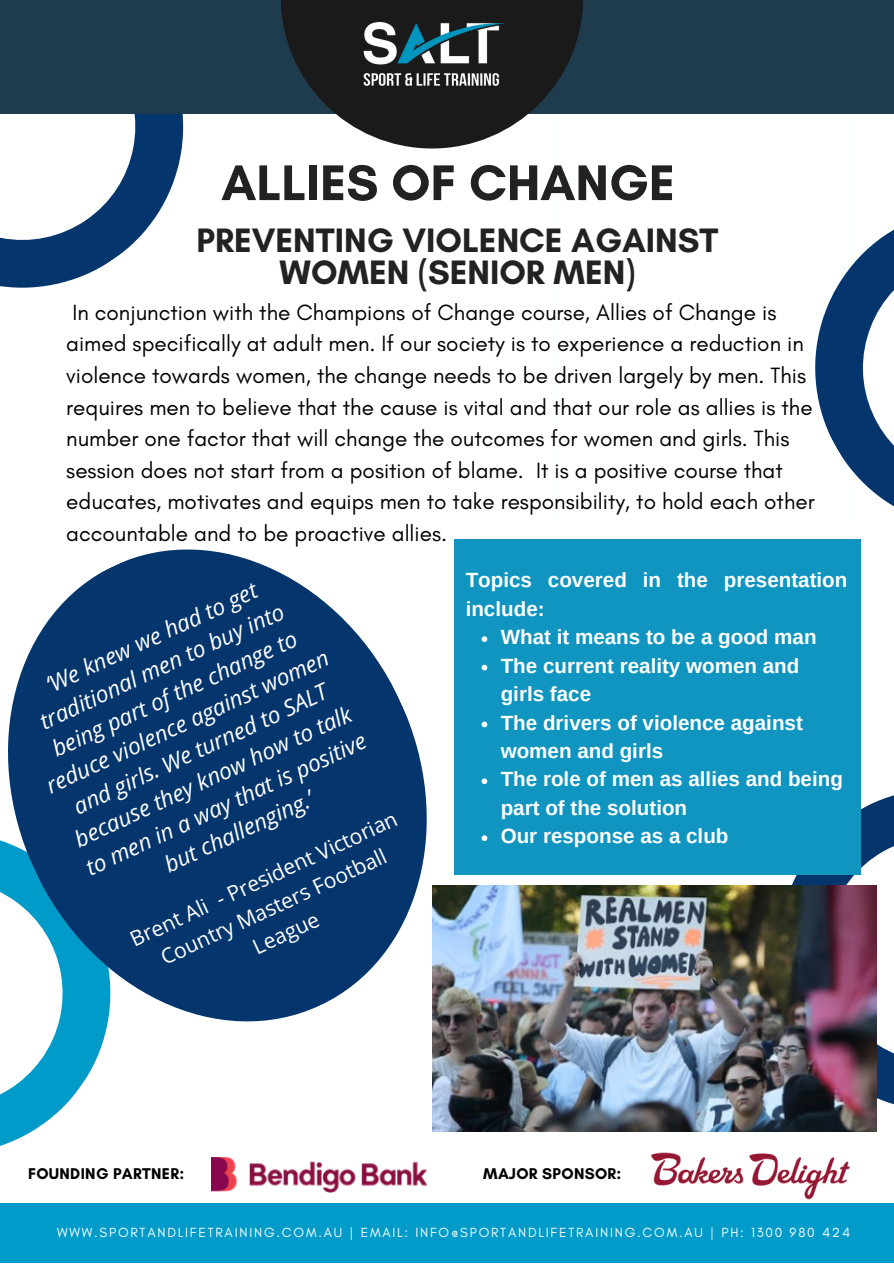
<style>
.page{position:relative;width:894px;height:1264px;background:#fff}
.page>*{position:absolute;margin:0;border:0;box-sizing:border-box;transform-origin:0 0}
.t1{font:700 51px "Glacial Indifference";color:#222}
.t2{font:700 34.5px/32.7px "Glacial Indifference";color:#222;text-align:center}
.t3{font:22.5px/31.5px "Glacial Indifference";color:#010101}
.t4{font:italic 22.5px/30.5px "Open Sans";color:#fff;text-align:center}
.t5{font:21px/29.2px "Open Sans";color:#fff;text-align:center}
.t6{font:700 20.55px/28.3px "Arimo";color:#feffff}
.t7{font:700 15.9px "Glacial Indifference";letter-spacing:.02em;color:#000}
.t8{font:13.5px "Glacial Indifference";letter-spacing:.13em;color:#feffff}
</style>
<div class="page">
<svg style="left:0;top:114px;width:184px;height:174px"></svg>
<svg style="left:0;top:1052px;width:100px;height:94px;fill:#009bc8"></svg>
<div style="left:0;top:0;width:893px;height:114px;background:#1f3b4e"></div>
<svg style="left:281px;top:0;width:302px;height:148px;fill:#1a1a1a"></svg>
<img style="left:352px;top:6px;width:159px;height:92px">
<div style="left:0;top:1203px;width:893px;height:59px;background:#009bc8"></div>
<svg style="left:0;top:549px;width:456px;height:503px;fill:#04366d"></svg>
<svg style="left:719px;top:730px;width:174px;height:390px"></svg>
<div style="left:453px;top:538px;width:407px;height:336px;background:#0f95bf"></div>
<svg style="left:481px;top:636px;width:6px;height:6px"></svg>
<svg style="left:481px;top:664px;width:6px;height:6px"></svg>
<svg style="left:481px;top:721px;width:6px;height:6px"></svg>
<svg style="left:481px;top:778px;width:6px;height:6px"></svg>
<svg style="left:481px;top:835px;width:6px;height:6px"></svg>
<img style="left:212px;top:1157px;width:216px;height:35px">
<img style="left:622px;top:1120px;width:255px;height:80px">
<img style="left:432px;top:885px;width:444px;height:246px">
<svg style="left:756px;top:230px;width:137px;height:357px"></svg>
<p class="t1" style="left:221px;top:152px;width:455px">ALLIES OF CHANGE</p>
<p class="t2" style="left:196px;top:223px;width:523px">PREVENTING VIOLENCE AGAINST<br>WOMEN (SENIOR MEN)</p>
<p class="t3" style="left:66px;top:296px;width:749px">In conjunction with the Champions of Change course, Allies of Change is aimed specifically at adult men. If our society is to experience a reduction in violence towards women, the change needs to be driven largely by men. This requires men to believe that the cause is vital and that our role as allies is the number one factor that will change the outcomes for women and girls. This session does not start from a position of blame. It is a positive course that educates, motivates and equips men to take responsibility, to hold each other accountable and to be proactive allies.</p>
<h1 class="t6" style="left:465px;top:566px;width:383px">Topics covered in the presentation include:</h1>
<h2 class="t6" style="left:500px;top:623px;width:317px">What it means to be a good man</h2>
<h4 class="t6" style="left:500px;top:651px;width:300px">The current reality women and girls face</h4>
<h4 class="t6" style="left:500px;top:708px;width:303px">The drivers of violence against women and girls</h4>
<h4 class="t6" style="left:500px;top:765px;width:343px">The role of men as allies and being part of the solution</h4>
<h3 class="t6" style="left:500px;top:822px;width:229px">Our response as a club</h3>
<p class="t4" style="left:2px;top:689px;width:311px;rotate:-25deg">‘We knew we had to get traditional men to buy into being part of the change to reduce violence against women and girls. We turned to SALT because they know how to talk to men in a way that is positive but chal enging.’</p>
<p class="t5" style="left:125px;top:926px;width:293px;rotate:-25deg">Brent Ali - President Victorian<br>Country Masters Football</p>
<p class="t5" style="left:247px;top:934px;width:72px;rotate:-25deg">League</p>
<p class="t7" style="left:28px;top:1164px;width:158px">FOUNDING PARTNER:</p>
<p class="t7" style="left:483px;top:1164px;width:140px">MAJOR SPONSOR:</p>
<p class="t8" style="left:57px;top:1224px;width:794px">WWW.SPORTANDLIFETRAINING.COM.AU | EMAIL: INFO@SPORTANDLIFETRAINING.COM.AU | PH: 1300 980 424</p>
</div>
